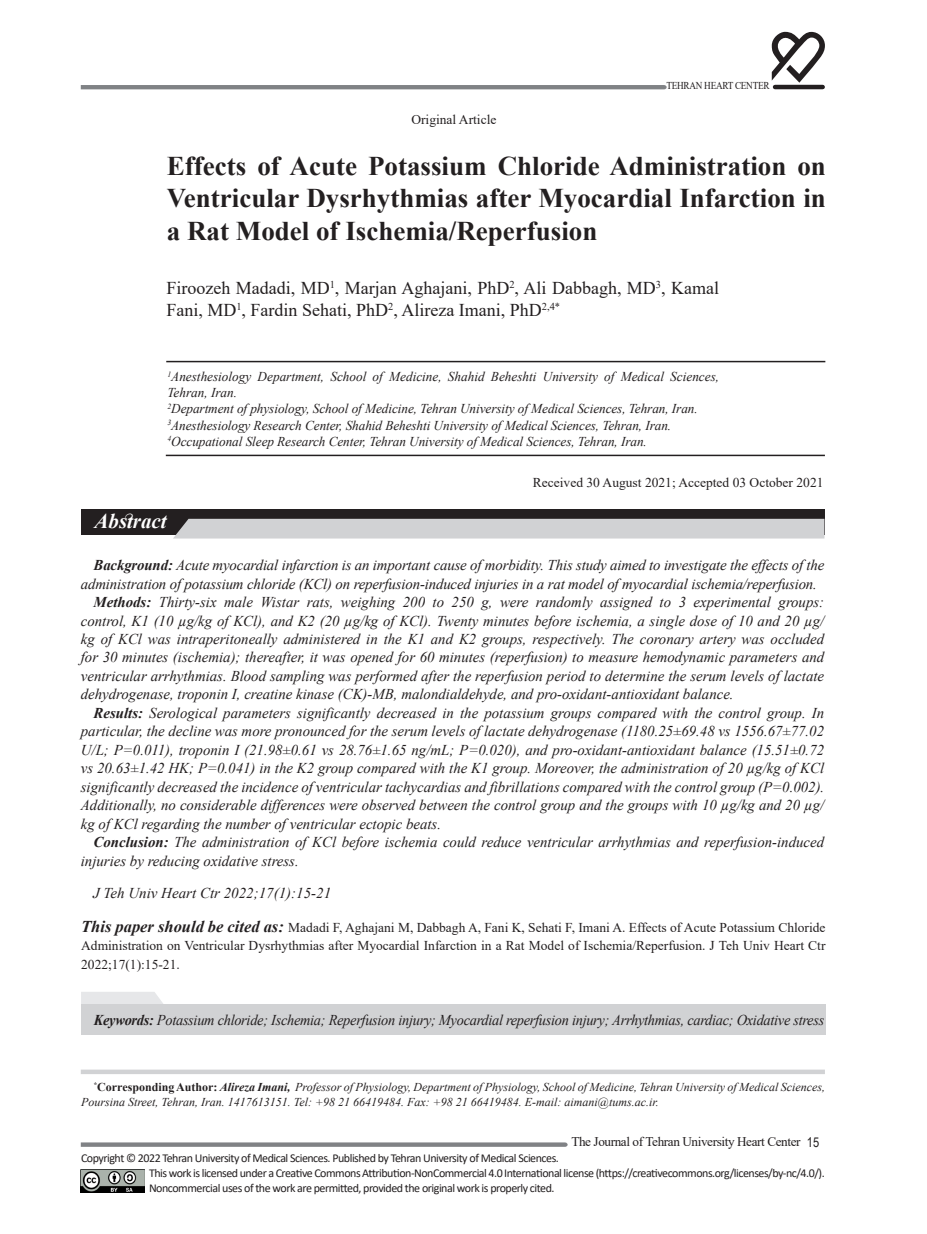
<style>
.page{position:relative;width:927px;height:1234px;background:#fff}
.page>*{position:absolute;margin:0;border:0;box-sizing:border-box;transform-origin:0 0}
.Titre_Maghale_01{font:700 27px/32.4px "Times New Roman";color:#231f20;text-align:justify}
.t1{font:italic 700 21px "Times New Roman";color:#fff}
.Asamei_Nevisandegane{font:18px/21.6px "Times New Roman";color:#231f20}
.Matne_Abstract__01{font:italic 15px/18.5px "Times New Roman";color:#231f20}
.Keyword_01{font:italic 15px "Times New Roman";letter-spacing:-.02em;color:#231f20;scale:.96 1}
.Asamie_Nevisandegane{font:italic 13.5px/16.2px "Times New Roman";letter-spacing:-.005em;color:#231f20}
.t2{font:13.5px/18.5px "Times New Roman";color:#231f20;text-align:justify}
.t3{font:13.5px "Arial Narrow";color:#231f20}
.t4{font:13.2px "Times New Roman";letter-spacing:-.03em;color:#231f20}
.t5{font:12px/15px "Calibri";letter-spacing:-.04em;color:#231f20}
.t6{font:italic 12px/14.4px "Times New Roman";color:#231f20}
.t7{font:10.5px "Times New Roman";letter-spacing:-.03em;color:#231f20;scale:.88 1}
.s1{font-weight:700}
.s2{font-weight:700;font-style:italic;font-size:16.5px}
.s3{font-weight:700;font-style:normal}
</style>
<div class="page">
<hr style="left:81px;top:85px;width:586px;height:4px;background:#808285">
<svg style="left:772px;top:32px;width:53px;height:51px"></svg>
<hr style="left:775px;top:85px;width:48px;height:4px;background:#231f20">
<svg style="left:81px;top:1142px;width:487px;height:4px"></svg>
<svg style="left:81px;top:1069px;width:744px;height:4px;fill:#d1d2d4"></svg>
<img style="left:81px;top:1169px;width:63px;height:23px">
<hr style="left:166px;top:361px;width:659px;height:1px;background:#231f20">
<hr style="left:166px;top:454px;width:659px;height:2px;background:#231f20">
<div style="left:81px;top:509px;width:743px;height:25px;background:#231f20"></div>
<div style="left:173px;top:518px;width:651px;height:20px;background:#d1d2d4"></div>
<svg style="left:81px;top:992px;width:82px;height:12px"></svg>
<div style="left:81px;top:1004px;width:744px;height:30px;background:#d1d2d4"></div>
<p class="t2" style="left:411px;top:110px;width:87px">Original Article</p>
<p class="t7" style="left:666px;top:78px;width:119px">TEHRAN HEART CENTER</p>
<p class="Titre_Maghale_01" style="left:167px;top:149px;width:661px">Effects of Acute Potassium Chloride Administration on Ventricular Dysrhythmias after Myocardial Infarction in a Rat Model of Ischemia/Reperfusion</p>
<p class="Asamei_Nevisandegane" style="left:166px;top:276px;width:554px">Firoozeh Madadi, MD<sup>1</sup>, Marjan Aghajani, PhD<sup>2</sup>, Ali Dabbagh, MD<sup>3</sup>, Kamal<br>Fani, MD<sup>1</sup>, Fardin Sehati, PhD<sup>2</sup>, Alireza Imani, PhD<sup>2,4*</sup></p>
<p class="Asamie_Nevisandegane" style="left:167px;top:368px;width:553px"><sup>1</sup>Anesthesiology Department, School of Medicine, Shahid Beheshti University of Medical Sciences,<br>Tehran, Iran.</p>
<p class="Asamie_Nevisandegane" style="left:167px;top:400px;width:532px"><sup>2</sup>Department of physiology, School of Medicine, Tehran University of Medical Sciences, Tehran, Iran.</p>
<p class="Asamie_Nevisandegane" style="left:167px;top:416px;width:505px"><sup>3</sup>Anesthesiology Research Center, Shahid Beheshti University of Medical Sciences, Tehran, Iran.</p>
<p class="Asamie_Nevisandegane" style="left:167px;top:433px;width:481px"><sup>4</sup>Occupational Sleep Research Center, Tehran University of Medical Sciences, Tehran, Iran.</p>
<p class="t1" style="left:95px;top:506px;width:74px">Abstract</p>
<p class="t2" style="left:533px;top:472px;width:292px">Received 30 August 2021; Accepted 03 October 2021</p>
<p class="Matne_Abstract__01" style="left:81px;top:555px;width:745px;text-indent:13px"><span class="s1">Background:</span> Acute myocardial infarction is an important cause of morbidity. This study aimed to investigate the effects of the administration of potassium chloride (KCl) on reperfusion-induced injuries in a rat model of myocardial ischemia/reperfusion.</p>
<p class="Matne_Abstract__01" style="left:81px;top:592px;width:745px;text-align:justify;text-indent:13px"><span class="s1">Methods:</span> Thirty-six male Wistar rats, weighing 200 to 250 g, were randomly assigned to 3 experimental groups: control, K1 (10 µg/kg of KCl), and K2 (20 µg/kg of KCl). Twenty minutes before ischemia, a single dose of 10 and 20 µg/ kg of KCl was intraperitoneally administered in the K1 and K2 groups, respectively. The coronary artery was occluded for 30 minutes (ischemia); thereafter, it was opened for 60 minutes (reperfusion) to measure hemodynamic parameters and ventricular arrhythmias. Blood sampling was performed after the reperfusion period to determine the serum levels of lactate dehydrogenase, troponin I, creatine kinase (CK)-MB, malondialdehyde, and pro-oxidant-antioxidant balance.</p>
<p class="Matne_Abstract__01" style="left:81px;top:703px;width:745px;text-align:justify;text-indent:13px"><span class="s1">Results:</span> Serological parameters significantly decreased in the potassium groups compared with the control group. In particular, the decline was more pronounced for the serum levels of lactate dehydrogenase (1180.25±69.48 vs 1556.67±77.02<br>U/L; P=0.011), troponin I (21.98±0.61 vs 28.76±1.65 ng/mL; P=0.020), and pro-oxidant-antioxidant balance (15.51±0.72 vs 20.63±1.42 HK; P=0.041) in the K2 group compared with the K1 group. Moreover, the administration of 20 µg/kg of KCl significantly decreased the incidence of ventricular tachycardias and fibrillations compared with the control group (P=0.002).<br>Additionally, no considerable differences were observed between the control group and the groups with 10 µg/kg and 20 µg/ kg of KCl regarding the number of ventricular ectopic beats.</p>
<p class="Matne_Abstract__01" style="left:81px;top:832px;width:745px;text-indent:13px"><span class="s1">Conclusion:</span> The administration of KCl before ischemia could reduce ventricular arrhythmias and reperfusion-induced injuries by reducing oxidative stress.</p>
<p class="Matne_Abstract__01" style="left:93px;top:882px;width:240px">J Teh Univ Heart Ctr 2022;17(1):15-21</p>
<p class="t2" style="left:81px;top:917px;width:746px"><span class="s2">This paper should be cited as:</span> Madadi F, Aghajani M, Dabbagh A, Fani K, Sehati F, Imani A. Effects of Acute Potassium Chloride Administration on Ventricular Dysrhythmias after Myocardial Infarction in a Rat Model of Ischemia/Reperfusion. J Teh Univ Heart Ctr 2022;17(1):15-21.</p>
<p class="Keyword_01" style="left:94px;top:1009px;width:762px"><span class="s1">Keywords:</span> Potassium chloride; Ischemia; Reperfusion injury; Myocardial reperfusion injury; Arrhythmias, cardiac; Oxidative stress</p>
<p class="t6" style="left:81px;top:1079px;width:746px;text-indent:13px"><sup>*</sup><span class="s3">Corresponding Author:</span> <span class="s1">Alireza Imani,</span> Professor of Physiology, Department of Physiology, School of Medicine, Tehran University of Medical Sciences,<br>Poursina Street, Tehran, Iran. 1417613151. Tel: +98 21 66419484. Fax: +98 21 66419484. E-mail: aimani@tums.ac.ir.</p>
<p class="t4" style="left:571px;top:1131px;width:231px">The Journal of Tehran University Heart Center</p>
<p class="t3" style="left:807px;top:1131px;width:14px">15</p>
<p class="t5" style="left:81px;top:1150px;width:479px">Copyright © 2022 Tehran University of Medical Sciences. Published by Tehran University of Medical Sciences.</p>
<p class="t5" style="left:149px;top:1165px;width:677px">This work is licensed under a Creative Commons Attribution-NonCommercial 4.0 International license (https://creativecommons.org/licenses/by-nc/4.0/).<br>Noncommercial uses of the work are permitted, provided the original work is properly cited.</p>
</div>
